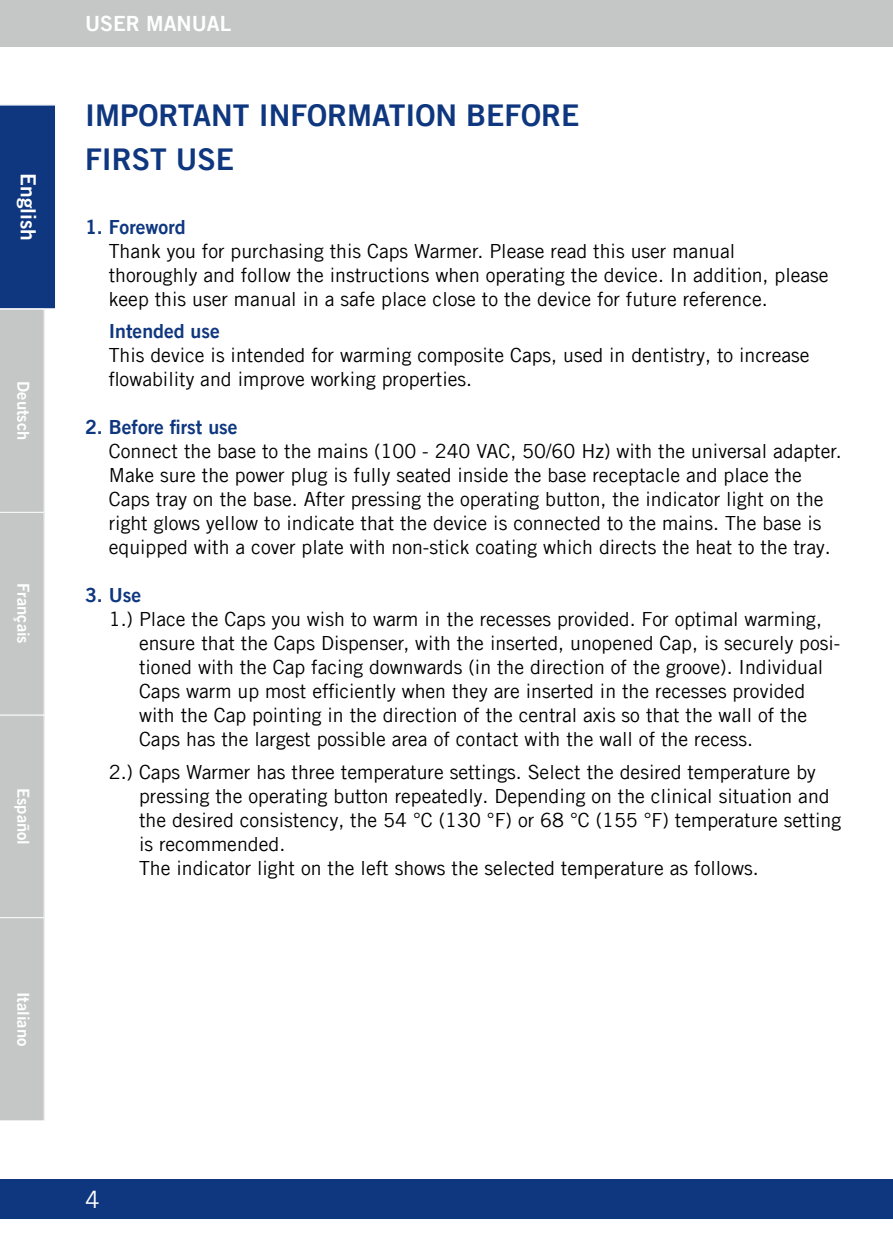
<style>
.page{position:relative;width:893px;height:1259px;background:#fff}
.page>*{position:absolute;margin:0;border:0;box-sizing:border-box;transform-origin:0 0}
.t1{font:30px/43.5px "Trade Gothic LT Com Bd 2";color:#0f377f}
.t2{font:24px "Trade Gothic LT Com";color:#fff}
.t3{font:21px "Trade Gothic LT Com Bd 2";color:#fff}
.t4{font:19.5px/24px "Trade Gothic LT Com";color:#000}
.t5{font:19.5px "Trade Gothic LT Com Bd 2";color:#0f377f}
.t6{font:16.5px "Trade Gothic LT Com Bd 2";color:#fff}
</style>
<div class="page">
<div style="left:0;top:1179px;width:893px;height:39px;background:#0f377f"></div>
<div style="left:0;top:0;width:893px;height:47px;background:#c5c6c6"></div>
<svg style="left:0;top:104px;width:55px;height:1017px;background:#aab2c1"></svg>
<p class="t3" style="left:41px;top:173px;width:69px;rotate:90deg">English</p>
<p class="t6" style="left:33px;top:381px;width:60px;rotate:90deg">Deutsch</p>
<p class="t6" style="left:33px;top:583px;width:62px;rotate:90deg">Français</p>
<p class="t6" style="left:33px;top:788px;width:58px;rotate:90deg">Español</p>
<p class="t6" style="left:33px;top:992px;width:56px;rotate:90deg">Italiano</p>
<p class="t3" style="left:85px;top:11px;width:148px">USER MANUAL</p>
<h1 class="t1" style="left:85px;top:93px;width:496px">IMPORTANT INFORMATION BEFORE<br>FIRST USE</h1>
<p class="t5" style="left:85px;top:214px;width:102px">1. Foreword</p>
<p class="t4" style="left:109px;top:238px;width:721px">Thank you for purchasing this Caps Warmer. Please read this user manual thoroughly and follow the instructions when operating the device. In addition, please keep this user manual in a safe place close to the device for future reference.</p>
<p class="t5" style="left:109px;top:319px;width:113px">Intended use</p>
<p class="t4" style="left:109px;top:343px;width:702px">This device is intended for warming composite Caps, used in dentistry, to increase flowability and improve working properties.</p>
<p class="t5" style="left:85px;top:415px;width:154px">2. Before first use</p>
<p class="t4" style="left:109px;top:439px;width:735px">Connect the base to the mains (100 - 240 VAC, 50/60 Hz) with the universal adapter.<br>Make sure the power plug is fully seated inside the base receptacle and place the Caps tray on the base. After pressing the operating button, the indicator light on the right glows yellow to indicate that the device is connected to the mains. The base is equipped with a cover plate with non-stick coating which directs the heat to the tray.</p>
<p class="t5" style="left:85px;top:583px;width:58px">3. Use</p>
<p class="t4" style="left:139px;top:607px;width:703px;text-indent:-30px">1.) Place the Caps you wish to warm in the recesses provided. For optimal warming, ensure that the Caps Dispenser, with the inserted, unopened Cap, is securely posi&shy;tioned with the Cap facing downwards (in the direction of the groove). Individual Caps warm up most efficiently when they are inserted in the recesses provided with the Cap pointing in the direction of the central axis so that the wall of the Caps has the largest possible area of contact with the wall of the recess.</p>
<p class="t4" style="left:139px;top:759px;width:704px;text-indent:-30px">2.) Caps Warmer has three temperature settings. Select the desired temperature by pressing the operating button repeatedly. Depending on the clinical situation and the desired consistency, the 54 °C (130 °F) or 68 °C (155 °F) temperature setting is recommended.<br>The indicator light on the left shows the selected temperature as follows.</p>
<p class="t2" style="left:85px;top:1184px;width:16px">4</p>
</div>
